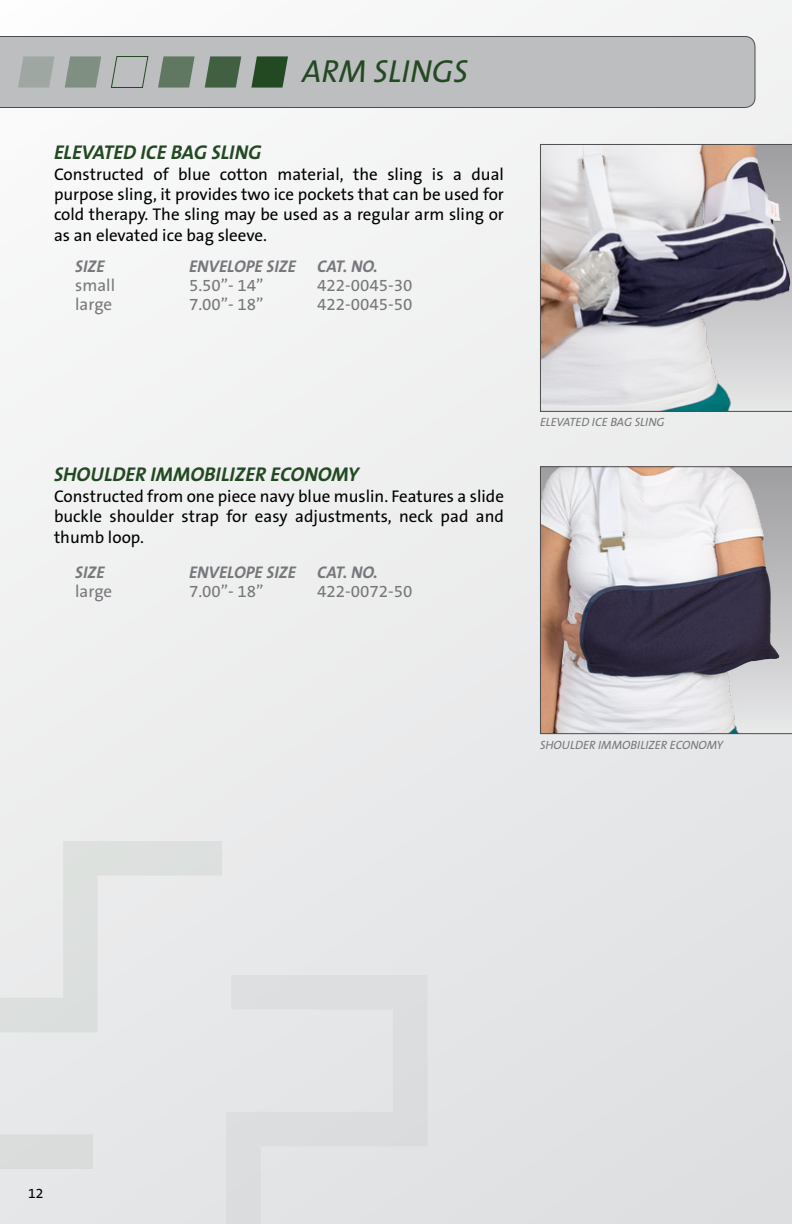
<style>
.page{position:relative;width:792px;height:1224px;background:#fff}
.page>*{position:absolute;margin:0;border:0;box-sizing:border-box;transform-origin:0 0}
.t1{font:italic 32px "The Sans B5 Plain";color:#234922}
.t2{font:italic 700 20px "The Sans B7";color:#234922}
.t3{font:17px/20.4px "The Sans B5 Plain";color:#000;text-align:justify}
.t4{font:17px "The Sans B5 Plain";color:#77787b}
.t5{font:italic 700 17px "The Sans B7";color:#77787b}
.t6{font:14px "The Sans B5 Plain";color:#000}
.t7{font:italic 12px "The Sans B5 Plain";color:#77787b}
</style>
<div class="page">
<div style="left:0;top:0;width:792px;height:1224px;background:linear-gradient(to right,#f5f5f5,#e3e4e5)"></div>
<svg style="left:0;top:841px;width:222px;height:328px;background:#e4e6e6"></svg>
<svg style="left:102px;top:975px;width:325px;height:249px;background:#e2e3e4"></svg>
<div style="left:0;top:36px;width:755px;height:72px;background:#bcbec0"></div>
<svg style="left:251px;top:56px;width:37px;height:32px"></svg>
<svg style="left:205px;top:56px;width:36px;height:32px"></svg>
<svg style="left:158px;top:56px;width:37px;height:32px"></svg>
<svg style="left:110px;top:56px;width:39px;height:32px"></svg>
<svg style="left:65px;top:56px;width:36px;height:32px"></svg>
<svg style="left:18px;top:56px;width:37px;height:32px"></svg>
<svg style="left:540px;top:144px;width:252px;height:268px;background:#b0aeb2"></svg>
<svg style="left:540px;top:466px;width:252px;height:268px;background:#aba4a9"></svg>
<h1 class="t1" style="left:302px;top:54px;width:167px">ARM SLINGS</h1>
<p class="t2" style="left:54px;top:142px;width:209px">ELEVATED ICE BAG SLING</p>
<p class="t3" style="left:54px;top:164px;width:452px">Constructed of blue cotton material, the sling is a dual purpose sling, it provides two ice pockets that can be used for cold therapy. The sling may be used as a regular arm sling or as an elevated ice bag sleeve.</p>
<p class="t5" style="left:75px;top:257px;width:31px">SIZE</p>
<p class="t5" style="left:189px;top:257px;width:108px">ENVELOPE SIZE</p>
<p class="t5" style="left:317px;top:257px;width:62px">CAT. NO.</p>
<p class="t4" style="left:75px;top:276px;width:41px">small</p>
<p class="t4" style="left:189px;top:276px;width:76px">5.50”- 14”</p>
<p class="t4" style="left:317px;top:276px;width:97px">422-0045-30</p>
<p class="t4" style="left:75px;top:295px;width:38px">large</p>
<p class="t4" style="left:189px;top:295px;width:76px">7.00”- 18”</p>
<p class="t4" style="left:317px;top:295px;width:97px">422-0045-50</p>
<p class="t2" style="left:54px;top:464px;width:306px">SHOULDER IMMOBILIZER ECONOMY</p>
<p class="t3" style="left:54px;top:486px;width:452px">Constructed from one piece navy blue muslin. Features a slide buckle shoulder strap for easy adjustments, neck pad and thumb loop.</p>
<p class="t5" style="left:75px;top:563px;width:31px">SIZE</p>
<p class="t5" style="left:189px;top:563px;width:108px">ENVELOPE SIZE</p>
<p class="t5" style="left:317px;top:563px;width:62px">CAT. NO.</p>
<p class="t4" style="left:75px;top:582px;width:38px">large</p>
<p class="t4" style="left:189px;top:582px;width:76px">7.00”- 18”</p>
<p class="t4" style="left:317px;top:582px;width:97px">422-0072-50</p>
<p class="t7" style="left:540px;top:416px;width:126px">ELEVATED ICE BAG SLING</p>
<p class="t7" style="left:540px;top:738px;width:185px">SHOULDER IMMOBILIZER ECONOMY</p>
<p class="t6" style="left:28px;top:1186px;width:17px">12</p>
</div>
